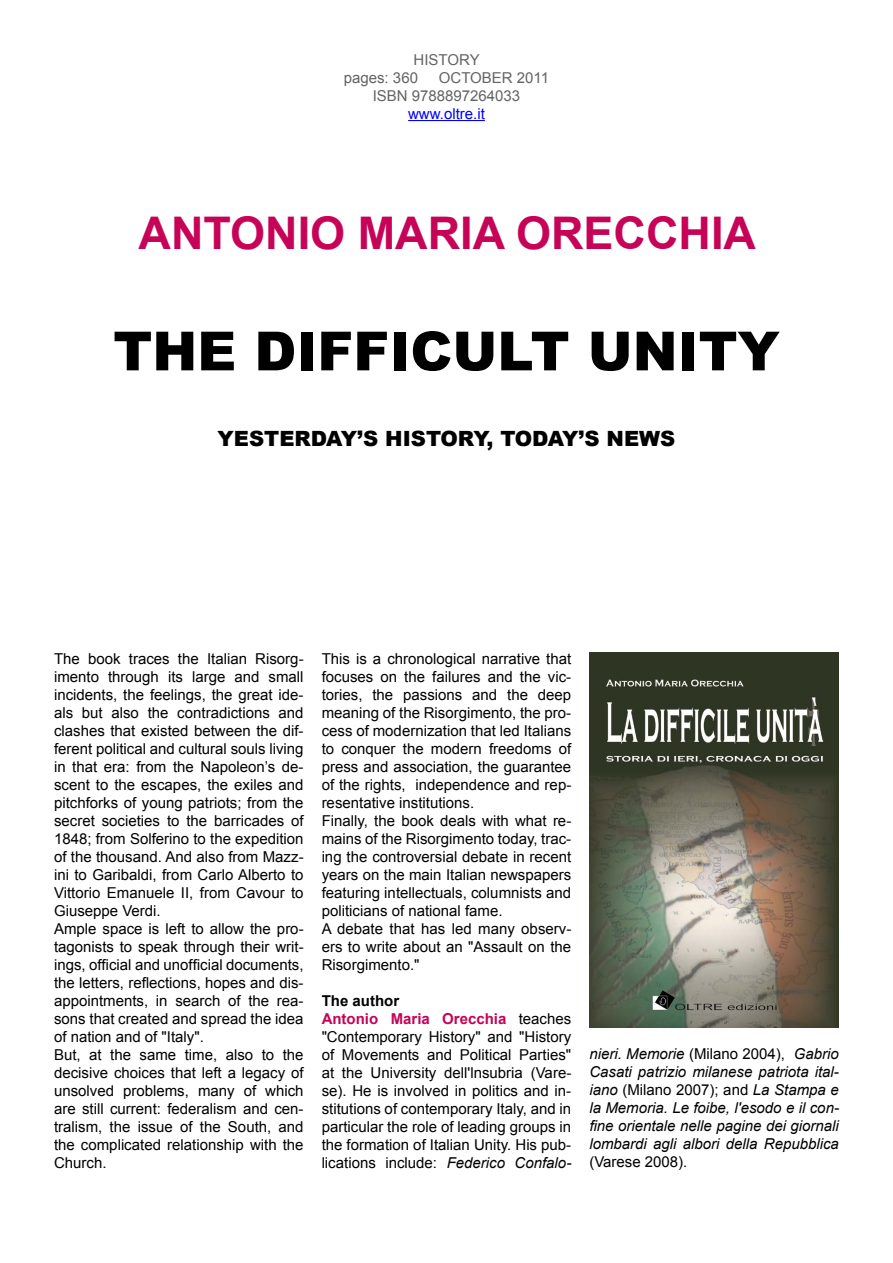
<style>
.page{position:relative;width:893px;height:1263px;background:#fff}
.page>*{position:absolute;margin:0;border:0;box-sizing:border-box;transform-origin:0 0}
.t1{font:900 54px "Arial";color:#000}
.t2{font:700 45px "Arial";color:#c60357}
.t3{font:900 21px "Arial";color:#000}
.t4{font:15px/18px "Arial";color:#000}
.t5{font:italic 15px/18px "Arial";color:#000;text-align:justify}
.t6{font:15px/18px "Arial";color:#636466}
.t7{font:15px "Arial";color:#00f}
.s1{font-weight:700}
.s2{font-weight:700;color:#c60357}
.s3{font-style:italic}
.s4{font-style:normal}
</style>
<div class="page">
<hr style="left:408px;top:120px;width:77px;height:1px;background:#00f">
<img style="left:589px;top:653px;width:250px;height:374px">
<p class="t6" style="left:344px;top:51px;width:137px;text-indent:70px">HISTORY pages: 360</p>
<p class="t6" style="left:373px;top:69px;width:178px;text-indent:66px">OCTOBER 2011<br>ISBN 9788897264033</p>
<p class="t7" style="left:408px;top:104px;width:78px">www.oltre.it</p>
<h2 class="t2" style="left:139px;top:203px;width:619px">ANTONIO MARIA ORECCHIA</h2>
<h1 class="t1" style="left:113px;top:312px;width:668px">THE DIFFICULT UNITY</h1>
<h3 class="t3" style="left:218px;top:423px;width:459px">YESTERDAY’S HISTORY, TODAY’S NEWS</h3>
<p class="t4" style="left:54px;top:649px;width:251px">The book traces the Italian Risorg&shy;imento through its large and small incidents, the feelings, the great ide&shy;als but also the contradictions and clashes that existed between the dif&shy;ferent political and cultural souls living in that era: from the Napoleon’s de&shy;scent to the escapes, the exiles and pitchforks of young patriots; from the secret societies to the barricades of 1848; from Solferino to the expedition of the thousand. And also from Mazz&shy;ini to Garibaldi, from Carlo Alberto to Vittorio Emanuele II, from Cavour to Giuseppe Verdi.<br>Ample space is left to allow the pro&shy;tagonists to speak through their writ&shy;ings, official and unofficial documents, the letters, reflections, hopes and dis&shy;appointments, in search of the rea&shy;sons that created and spread the idea of nation and of "Italy".<br>But, at the same time, also to the decisive choices that left a legacy of unsolved problems, many of which are still current: federalism and cen&shy;tralism, the issue of the South, and the complicated relationship with the Church.</p>
<p class="t4" style="left:322px;top:649px;width:251px">This is a chronological narrative that focuses on the failures and the vic&shy;tories, the passions and the deep meaning of the Risorgimento, the pro&shy;cess of modernization that led Italians to conquer the modern freedoms of press and association, the guarantee of the rights, independence and rep&shy;resentative institutions.<br>Finally, the book deals with what re&shy;mains of the Risorgimento today, trac&shy;ing the controversial debate in recent years on the main Italian newspapers featuring intellectuals, columnists and politicians of national fame.<br>A debate that has led many observ&shy;ers to write about an "Assault on the Risorgimento."</p>
<p class="t4" style="left:322px;top:991px;width:251px"><span class="s1">The author<br></span><span class="s2">Antonio Maria Orecchia</span> teaches "Contemporary History" and "History of Movements and Political Parties" at the University dell'lnsubria (Vare&shy;se). He is involved in politics and in&shy;stitutions of contemporary Italy, and in particular the role of leading groups in the formation of Italian Unity. His pub&shy;lications include: <span class="s3">Federico Confalo-</span></p>
<p class="t5" style="left:589px;top:1045px;width:251px">nieri. Memorie <span class="s4">(Milano 2004),</span> Gabrio Casati patrizio milanese patriota ital&shy;iano <span class="s4">(Milano 2007); and</span> La Stampa e la Memoria. Le foibe, l'esodo e il con&shy;fine orientale nelle pagine dei giornali lombardi agli albori della Repubblica</p>
<p class="t4" style="left:589px;top:1153px;width:100px">(Varese 2008).</p>
</div>
